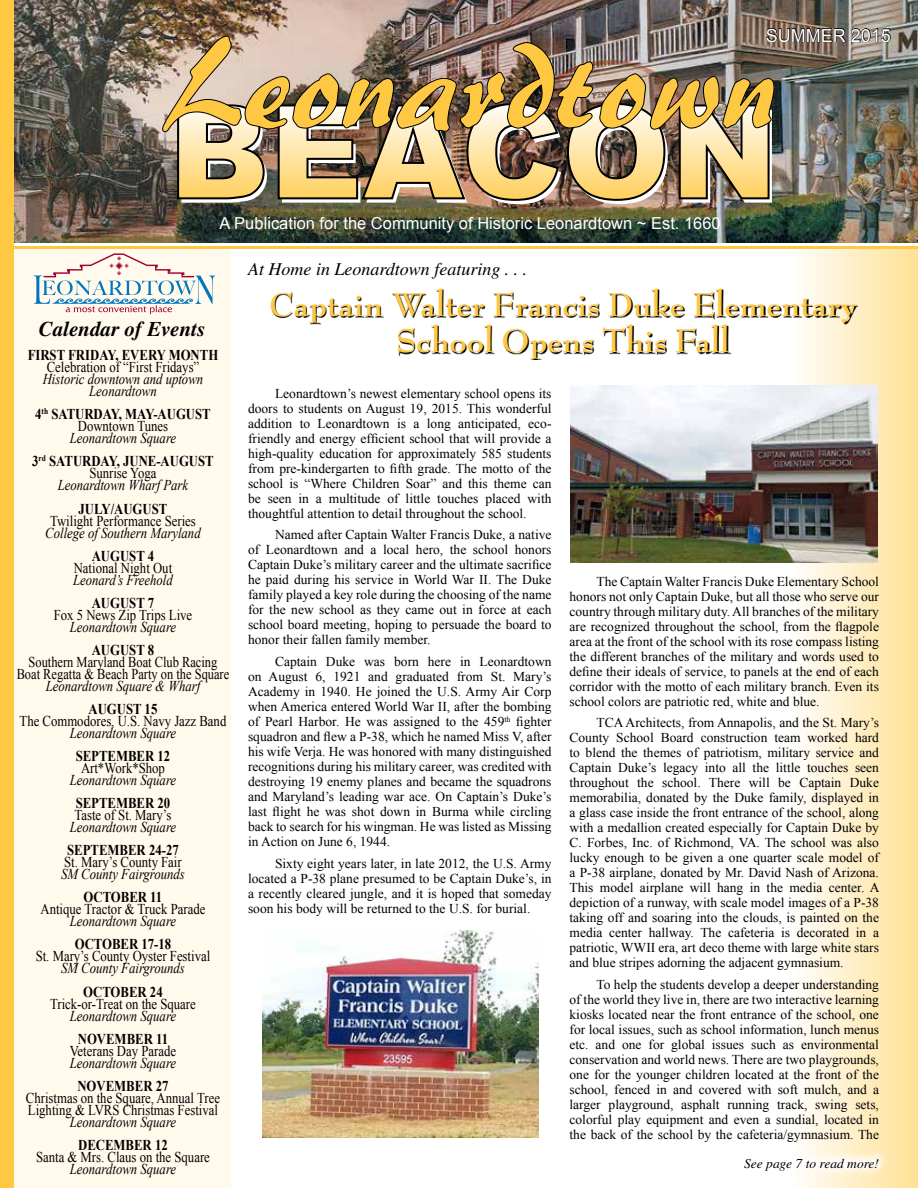
<style>
.page{position:relative;width:918px;height:1188px;background:#fff}
.page>*{position:absolute;margin:0;border:0;box-sizing:border-box;transform-origin:0 0}
.t1{font:700 36px/36px "Bernhard Modern";color:#ffc843;text-align:center}
.t2{font:italic 700 21px "Times";color:#000}
.t3{font:italic 18px "Times";color:#000}
.t4{font:18px "Arial";color:#fff}
.t5{font:16.5px "Arial";color:#fff}
.t6{font:15px/12px "Times New Roman";color:#000;scale:.85 1}
.t7{font:italic 15px/12px "Times New Roman";color:#000;text-align:center;scale:.85 1}
.t8{font:700 15px/12px "Times New Roman";color:#000;text-align:center;scale:.85 1}
.t9{font:15px/12px "Times New Roman";color:#000;text-align:center;scale:.83 1}
.t10{font:13.5px/15px "Times New Roman";color:#000;text-align:justify}
.t11{font:italic 13.5px "Times";color:#000}
.s1{font-weight:400}
.s2{font-weight:400;font-style:italic}
</style>
<div class="page">
<div style="left:788px;top:231px;width:130px;height:957px;background:linear-gradient(to right,#fff,#ffe095)"></div>
<div style="left:7px;top:245px;width:224px;height:943px;background:#fffaec"></div>
<img style="left:13px;top:0;width:905px;height:243px">
<hr style="left:0;top:243px;width:918px;height:3px;background:#fff">
<div style="left:0;top:0;width:13px;height:1188px;background:#ffc843"></div>
<hr style="left:13px;top:246px;width:905px;height:3px;background:#ffc843">
<img style="left:162px;top:26px;width:729px;height:178px">
<svg style="left:33px;top:253px;width:182px;height:61px"></svg>
<svg style="left:788px;top:1149px;width:100px;height:31px"></svg>
<svg style="left:272px;top:289px;width:585px;height:71px"></svg>
<img style="left:570px;top:385px;width:308px;height:178px">
<img style="left:262px;top:931px;width:276px;height:207px">
<h3 class="t4" style="left:766px;top:23px;width:127px">SUMMER 2015</h3>
<p class="t5" style="left:220px;top:213px;width:503px">A Publication for the Community of Historic Leonardtown ~ Est. 1660</p>
<h3 class="t3" style="left:248px;top:259px;width:281px">At Home in Leonardtown featuring . . .</h3>
<h1 class="t1" style="left:269px;top:288px;width:589px">Captain Walter Francis Duke Elementary<br>School Opens This Fall</h1>
<p class="t10" style="left:248px;top:385px;width:305px;text-indent:27px">Leonardtown’s newest elementary school opens its doors to students on August 19, 2015. This wonderful addition to Leonardtown is a long anticipated, eco&shy;friendly and energy efficient school that will provide a high-quality education for approximately 585 students from pre-kindergarten to fifth grade. The motto of the school is “Where Children Soar” and this theme can be seen in a multitude of little touches placed with thoughtful attention to detail throughout the school.</p>
<p class="t10" style="left:248px;top:527px;width:305px;text-indent:27px">Named after Captain Walter Francis Duke, a native of Leonardtown and a local hero, the school honors Captain Duke’s military career and the ultimate sacrifice he paid during his service in World War II. The Duke family played a key role during the choosing of the name for the new school as they came out in force at each school board meeting, hoping to persuade the board to honor their fallen family member.</p>
<p class="t10" style="left:248px;top:654px;width:305px;text-indent:27px">Captain Duke was born here in Leonardtown on August 6, 1921 and graduated from St. Mary’s Academy in 1940. He joined the U.S. Army Air Corp when America entered World War II, after the bombing of Pearl Harbor. He was assigned to the 459<sup>th</sup> fighter squadron and flew a P-38, which he named Miss V, after his wife Verja. He was honored with many distinguished recognitions during his military career, was credited with destroying 19 enemy planes and became the squadrons and Maryland’s leading war ace. On Captain’s Duke’s last flight he was shot down in Burma while circling back to search for his wingman. He was listed as Missing in Action on June 6, 1944.</p>
<p class="t10" style="left:248px;top:856px;width:305px;text-indent:27px">Sixty eight years later, in late 2012, the U.S. Army located a P-38 plane presumed to be Captain Duke’s, in a recently cleared jungle, and it is hoped that someday soon his body will be returned to the U.S. for burial.</p>
<h2 class="t2" style="left:39px;top:317px;width:168px">Calendar of Events</h2>
<p class="t8" style="left:28px;top:349px;width:226px">FIRST FRIDAY, EVERY MONTH</p>
<p class="t6" style="left:47px;top:361px;width:181px">Celebration of “First Fridays”</p>
<p class="t7" style="left:43px;top:373px;width:190px">Historic downtown and uptown<br>Leonardtown</p>
<p class="t8" style="left:35px;top:408px;width:208px">4<sup>th</sup> SATURDAY, MAY-AUGUST<br><span class="s1">Downtown Tunes</span></p>
<p class="t8" style="left:32px;top:426px;width:215px;line-height:23.1px"><span class="s2">Leonardtown Square<br></span>3<sup>rd</sup> SATURDAY, JUNE-AUGUST</p>
<p class="t6" style="left:89px;top:467px;width:81px">Sunrise Yoga</p>
<p class="t7" style="left:58px;top:479px;width:155px">Leonardtown Wharf Park</p>
<p class="t8" style="left:79px;top:502px;width:106px">JULY/AUGUST</p>
<p class="t6" style="left:50px;top:514px;width:173px">Twilight Performance Series</p>
<p class="t7" style="left:45px;top:526px;width:184px">College of Southern Maryland</p>
<p class="t8" style="left:92px;top:549px;width:75px">AUGUST 4</p>
<p class="t6" style="left:74px;top:561px;width:117px">National Night Out</p>
<p class="t7" style="left:73px;top:573px;width:119px">Leonard’s Freehold</p>
<p class="t8" style="left:92px;top:596px;width:75px">AUGUST 7</p>
<p class="t6" style="left:54px;top:608px;width:164px">Fox 5 News Zip Trips Live</p>
<p class="t7" style="left:70px;top:620px;width:127px">Leonardtown Square</p>
<p class="t8" style="left:92px;top:643px;width:75px">AUGUST 8</p>
<p class="t9" style="left:17px;top:656px;width:258px">Southern Maryland Boat Club Racing<br>Boat Regatta &amp; Beach Party on the Square</p>
<p class="t7" style="left:46px;top:679px;width:183px">Leonardtown Square &amp; Wharf</p>
<p class="t8" style="left:89px;top:703px;width:82px">AUGUST 15</p>
<p class="t6" style="left:20px;top:715px;width:245px">The Commodores, U.S. Navy Jazz Band</p>
<p class="t7" style="left:70px;top:727px;width:127px">Leonardtown Square</p>
<p class="t8" style="left:76px;top:750px;width:113px">SEPTEMBER 12</p>
<p class="t6" style="left:81px;top:762px;width:100px">Art*Work*Shop</p>
<p class="t7" style="left:70px;top:774px;width:127px">Leonardtown Square</p>
<p class="t8" style="left:76px;top:797px;width:113px">SEPTEMBER 20</p>
<p class="t6" style="left:75px;top:809px;width:115px">Taste of St. Mary’s</p>
<p class="t7" style="left:70px;top:821px;width:127px">Leonardtown Square</p>
<p class="t8" style="left:67px;top:844px;width:133px">SEPTEMBER 24-27</p>
<p class="t6" style="left:64px;top:856px;width:140px">St. Mary’s County Fair</p>
<p class="t7" style="left:61px;top:868px;width:147px">SM County Fairgrounds</p>
<p class="t8" style="left:84px;top:891px;width:94px">OCTOBER 11</p>
<p class="t6" style="left:40px;top:903px;width:196px">Antique Tractor &amp; Truck Parade</p>
<p class="t7" style="left:70px;top:915px;width:127px">Leonardtown Square</p>
<p class="t8" style="left:75px;top:938px;width:115px">OCTOBER 17-18</p>
<p class="t6" style="left:36px;top:950px;width:207px">St. Mary’s County Oyster Festival</p>
<p class="t7" style="left:61px;top:962px;width:147px">SM County Fairgrounds</p>
<p class="t8" style="left:83px;top:985px;width:95px">OCTOBER 24</p>
<p class="t6" style="left:50px;top:997px;width:173px">Trick-or-Treat on the Square</p>
<p class="t7" style="left:70px;top:1009px;width:127px">Leonardtown Square</p>
<p class="t8" style="left:78px;top:1032px;width:108px">NOVEMBER 11</p>
<p class="t6" style="left:70px;top:1044px;width:126px">Veterans Day Parade</p>
<p class="t7" style="left:70px;top:1056px;width:127px">Leonardtown Square</p>
<p class="t8" style="left:77px;top:1079px;width:109px">NOVEMBER 27</p>
<p class="t6" style="left:26px;top:1091px;width:230px">Christmas on the Square, Annual Tree<br>Lighting &amp; LVRS Christmas Festival</p>
<p class="t7" style="left:70px;top:1115px;width:127px">Leonardtown Square</p>
<p class="t8" style="left:78px;top:1138px;width:107px">DECEMBER 12</p>
<p class="t6" style="left:36px;top:1151px;width:206px">Santa &amp; Mrs. Claus on the Square</p>
<p class="t7" style="left:70px;top:1162px;width:127px">Leonardtown Square</p>
<p class="t11" style="left:744px;top:1156px;width:136px">See page 7 to read more!</p>
<p class="t10" style="left:570px;top:573px;width:311px;text-indent:27px">The Captain Walter Francis Duke Elementary School honors not only Captain Duke, but all those who serve our country through military duty. All branches of the military are recognized throughout the school, from the flagpole area at the front of the school with its rose compass listing the different branches of the military and words used to define their ideals of service, to panels at the end of each corridor with the motto of each military branch. Even its school colors are patriotic red, white and blue.</p>
<p class="t10" style="left:570px;top:715px;width:312px;text-indent:27px">TCA Architects, from Annapolis, and the St. Mary’s County School Board construction team worked hard to blend the themes of patriotism, military service and Captain Duke’s legacy into all the little touches seen throughout the school. There will be Captain Duke memorabilia, donated by the Duke family, displayed in a glass case inside the front entrance of the school, along with a medallion created especially for Captain Duke by C. Forbes, Inc. of Richmond, VA. The school was also lucky enough to be given a one quarter scale model of a P-38 airplane, donated by Mr. David Nash of Arizona.<br>This model airplane will hang in the media center. A depiction of a runway, with scale model images of a P-38 taking off and soaring into the clouds, is painted on the media center hallway. The cafeteria is decorated in a patriotic, WWII era, art deco theme with large white stars and blue stripes adorning the adjacent gymnasium.</p>
<p class="t10" style="left:570px;top:977px;width:311px;text-indent:27px">To help the students develop a deeper understanding of the world they live in, there are two interactive learning kiosks located near the front entrance of the school, one for local issues, such as school information, lunch menus etc. and one for global issues such as environmental conservation and world news. There are two playgrounds, one for the younger children located at the front of the school, fenced in and covered with soft mulch, and a larger playground, asphalt running track, swing sets, colorful play equipment and even a sundial, located in the back of the school by the cafeteria/gymnasium. The</p>
</div>
